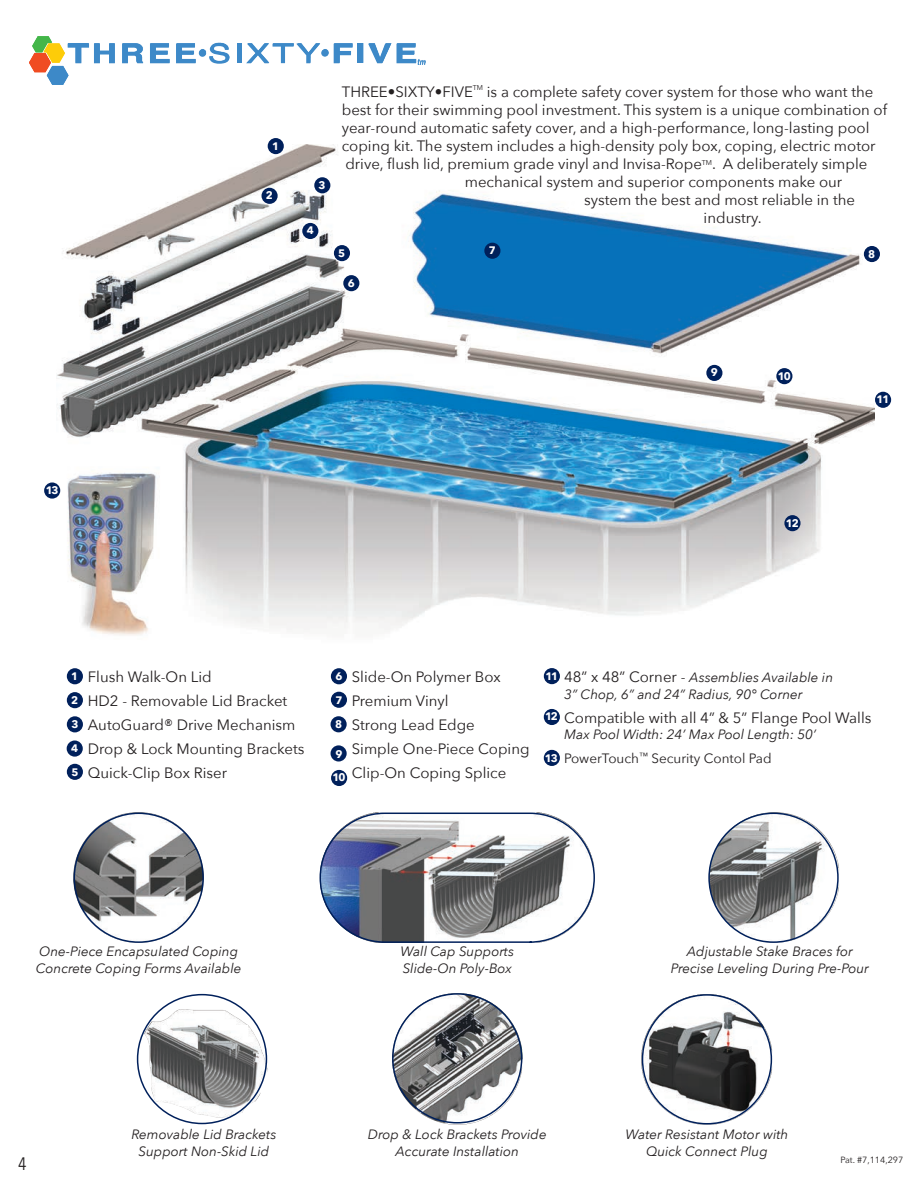
<style>
.page{position:relative;width:918px;height:1188px;background:#fff}
.page>*{position:absolute;margin:0;border:0;box-sizing:border-box;transform-origin:0 0}
.t1{font:18px "Avenir Next Condensed";color:#231f20}
.t2{font:15px/24px "Avenir Next";color:#231f20}
.t3{font:italic 13.5px/16.5px "Avenir Next";color:#231f20}
.t4{font:700 10.95px/23.9px "Avenir Next";letter-spacing:-.1em;color:#fff}
.t5{font:9px "Avenir Next";color:#231f20}
.t6{font:7.05px "Avenir Next";color:#231f20}
.s1{font-style:normal;font-size:15px}
.s2{font-weight:700;font-size:10.95px;color:#fff}
.s3{font-style:normal}
</style>
<div class="page">
<img style="left:122px;top:42px;width:304px;height:23px">
<svg style="left:122px;top:44px;width:21px;height:19px"></svg>
<svg style="left:150px;top:44px;width:20px;height:19px"></svg>
<svg style="left:176px;top:44px;width:20px;height:19px"></svg>
<div style="left:199px;top:50px;width:7px;height:7px;background:#3d89c8;border-radius:50%"></div>
<svg style="left:368px;top:44px;width:23px;height:19px"></svg>
<div style="left:358px;top:44px;width:5px;height:19px;background:#3d89c8"></div>
<svg style="left:334px;top:44px;width:19px;height:19px"></svg>
<div style="left:321px;top:49px;width:7px;height:8px;background:#3d89c8;border-radius:50%"></div>
<hr style="left:237px;top:44px;width:4px;height:19px;background:#3d89c8">
<svg style="left:246px;top:44px;width:74px;height:19px"></svg>
<svg style="left:209px;top:43px;width:20px;height:21px"></svg>
<svg style="left:397px;top:44px;width:28px;height:21px"></svg>
<svg style="left:29px;top:37px;width:86px;height:48px"></svg>
<img style="left:56px;top:145px;width:818px;height:490px">
<div style="left:875px;top:392px;width:16px;height:16px;background:#00205b;border-radius:50%"></div>
<div style="left:776px;top:368px;width:16px;height:16px;background:#00205b;border-radius:50%"></div>
<div style="left:706px;top:365px;width:16px;height:16px;background:#00205b;border-radius:50%"></div>
<div style="left:864px;top:246px;width:16px;height:16px;background:#00205b;border-radius:50%"></div>
<div style="left:484px;top:243px;width:16px;height:16px;background:#00205b;border-radius:50%"></div>
<div style="left:343px;top:275px;width:16px;height:16px;background:#00205b;border-radius:50%"></div>
<div style="left:302px;top:223px;width:16px;height:16px;background:#00205b;border-radius:50%"></div>
<div style="left:314px;top:177px;width:16px;height:16px;background:#00205b;border-radius:50%"></div>
<div style="left:334px;top:245px;width:16px;height:16px;background:#00205b;border-radius:50%"></div>
<div style="left:268px;top:138px;width:16px;height:16px;background:#00205b;border-radius:50%"></div>
<div style="left:262px;top:188px;width:16px;height:16px;background:#00205b;border-radius:50%"></div>
<div style="left:44px;top:482px;width:16px;height:17px;background:#00205b;border-radius:50%"></div>
<div style="left:784px;top:515px;width:17px;height:16px;background:#00205b;border-radius:50%"></div>
<img style="left:642px;top:994px;width:130px;height:131px">
<img style="left:392px;top:994px;width:130px;height:130px">
<img style="left:709px;top:813px;width:130px;height:130px">
<img style="left:138px;top:996px;width:130px;height:129px">
<img style="left:74px;top:813px;width:130px;height:130px">
<img style="left:320px;top:813px;width:274px;height:130px">
<div style="left:320px;top:813px;width:275px;height:130px;border:2px solid #00205b;border-radius:64px"></div>
<div style="left:544px;top:709px;width:16px;height:16px;background:#00205b;border-radius:50%"></div>
<div style="left:544px;top:750px;width:16px;height:16px;background:#00205b;border-radius:50%"></div>
<div style="left:544px;top:668px;width:16px;height:16px;background:#00205b;border-radius:50%"></div>
<div style="left:331px;top:770px;width:16px;height:16px;background:#00205b;border-radius:50%"></div>
<div style="left:331px;top:745px;width:16px;height:17px;background:#00205b;border-radius:50%"></div>
<div style="left:331px;top:716px;width:16px;height:16px;background:#00205b;border-radius:50%"></div>
<div style="left:331px;top:692px;width:16px;height:16px;background:#00205b;border-radius:50%"></div>
<div style="left:331px;top:668px;width:16px;height:16px;background:#00205b;border-radius:50%"></div>
<div style="left:67px;top:741px;width:16px;height:16px;background:#00205b;border-radius:50%"></div>
<div style="left:67px;top:716px;width:16px;height:16px;background:#00205b;border-radius:50%"></div>
<div style="left:67px;top:764px;width:16px;height:16px;background:#00205b;border-radius:50%"></div>
<div style="left:67px;top:668px;width:16px;height:16px;background:#00205b;border-radius:50%"></div>
<div style="left:67px;top:692px;width:16px;height:16px;background:#00205b;border-radius:50%"></div>
<p class="t4" style="left:46px;top:478px;width:14px">13</p>
<p class="t4" style="left:272px;top:134px;width:9px">1</p>
<p class="t4" style="left:266px;top:183px;width:9px">2</p>
<p class="t4" style="left:319px;top:173px;width:9px">3</p>
<p class="t4" style="left:307px;top:219px;width:9px">4</p>
<p class="t2" style="left:342px;top:80px;width:133px">THREE•SIXTY•FIVE</p>
<p class="t6" style="left:473px;top:82px;width:12px">TM</p>
<p class="t2" style="left:487px;top:80px;width:388px">is a complete safety cover system for those who want the</p>
<p class="t2" style="left:342px;top:98px;width:547px">best for their swimming pool investment. This system is a unique combination of</p>
<p class="t2" style="left:342px;top:116px;width:529px">year-round automatic safety cover, and a high-performance, long-lasting pool</p>
<p class="t2" style="left:342px;top:134px;width:535px">coping kit. The system includes a high-density poly box, coping, electric motor</p>
<p class="t2" style="left:345px;top:152px;width:523px">drive, flush lid, premium grade vinyl and Invisa-Rope<sup>TM</sup>. A deliberately simple</p>
<p class="t2" style="left:465px;top:170px;width:379px">mechanical system and superior components make our</p>
<p class="t2" style="left:584px;top:188px;width:272px">system the best and most reliable in the</p>
<p class="t2" style="left:704px;top:206px;width:60px">industry.</p>
<p class="t4" style="left:338px;top:241px;width:9px">5</p>
<p class="t4" style="left:348px;top:271px;width:9px">6</p>
<p class="t4" style="left:489px;top:238px;width:9px">7</p>
<p class="t4" style="left:868px;top:242px;width:9px">8</p>
<p class="t4" style="left:711px;top:360px;width:9px">9</p>
<p class="t4" style="left:778px;top:364px;width:14px">10</p>
<p class="t4" style="left:877px;top:387px;width:14px">11</p>
<p class="t4" style="left:786px;top:511px;width:14px">12</p>
<p class="t4" style="left:71px;top:664px;width:9px">1<br>2</p>
<p class="t2" style="left:88px;top:664px;width:218px">Flush Walk-On Lid<br>HD2 - Removable Lid Bracket<br>AutoGuard® Drive Mechanism<br>Drop &amp; Lock Mounting Brackets<br>Quick-Clip Box Riser</p>
<p class="t3" style="left:564px;top:668px;width:270px"><span class="s1">48” x 48” Corner -</span> Assemblies Available in<br>3” Chop, 6” and 24” Radius, 90° Corner</p>
<p class="t2" style="left:352px;top:664px;width:179px;text-indent:-16px"><span class="s2">6</span> Slide-On Polymer Box<br>Premium Vinyl<br>Strong Lead Edge<br>Simple One-Piece Coping<br>Clip-On Coping Splice</p>
<p class="t4" style="left:545px;top:664px;width:14px">11</p>
<p class="t4" style="left:335px;top:688px;width:9px">7</p>
<p class="t2" style="left:564px;top:705px;width:309px">Compatible with all 4” &amp; 5” Flange Pool Walls</p>
<p class="t3" style="left:564px;top:722px;width:253px;line-height:24px">Max Pool Width: 24’ Max Pool Length: 50’<br><span class="s3">PowerTouch</span><sup>™</sup> <span class="s3">Security Contol Pad</span></p>
<p class="t4" style="left:545px;top:705px;width:14px">12</p>
<p class="t4" style="left:545px;top:746px;width:14px">13</p>
<p class="t4" style="left:72px;top:712px;width:9px">3</p>
<p class="t4" style="left:72px;top:760px;width:9px">5</p>
<p class="t4" style="left:335px;top:712px;width:9px">8</p>
<p class="t4" style="left:71px;top:736px;width:9px">4</p>
<p class="t4" style="left:336px;top:742px;width:9px">9</p>
<p class="t4" style="left:333px;top:766px;width:14px">10</p>
<p class="t3" style="left:36px;top:943px;width:207px">One-Piece Encapsulated Coping<br>Concrete Coping Forms Available</p>
<p class="t3" style="left:400px;top:943px;width:115px">Wall Cap Supports<br>Slide-On Poly-Box</p>
<p class="t3" style="left:671px;top:943px;width:200px;text-align:center">Adjustable Stake Braces for<br>Precise Leveling During Pre-Pour</p>
<p class="t1" style="left:18px;top:1148px;width:10px">4</p>
<p class="t3" style="left:131px;top:1126px;width:146px;text-align:center">Removable Lid Brackets<br>Support Non-Skid Lid</p>
<p class="t3" style="left:368px;top:1126px;width:180px;text-align:center">Drop &amp; Lock Brackets Provide<br>Accurate Installation</p>
<p class="t3" style="left:626px;top:1126px;width:164px;text-align:center">Water Resistant Motor with<br>Quick Connect Plug</p>
<p class="t5" style="left:841px;top:1152px;width:64px">Pat. #7,114,297</p>
</div>
